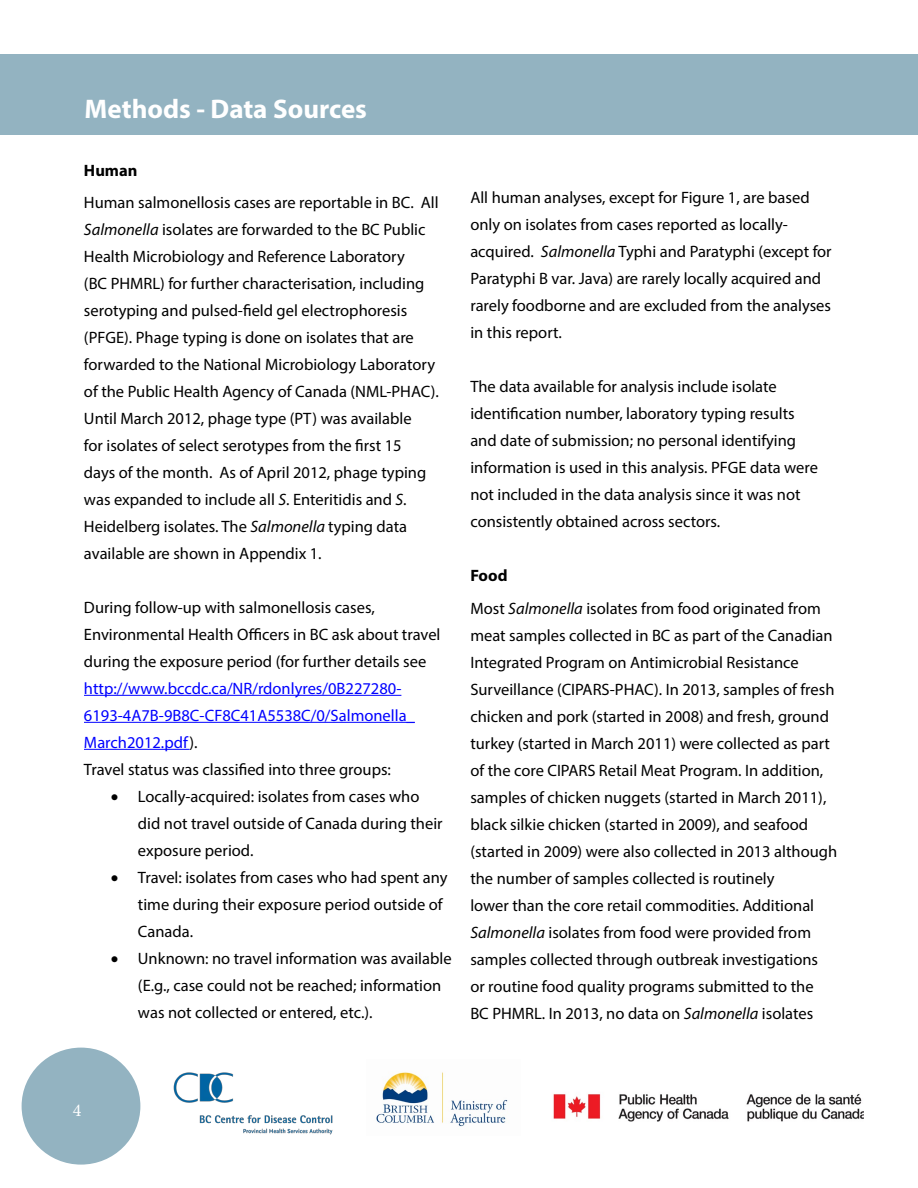
<style>
.page{position:relative;width:918px;height:1188px;background:#fff}
.page>*{position:absolute;margin:0;border:0;box-sizing:border-box;transform-origin:0 0}
.t1{font:700 27px "Myriad Pro";color:#fff}
.t2{font:18px "Minion Pro";color:#fff}
.t3{font:16.5px/27px "Myriad Pro";color:#000}
.t4{font:16.5px/27px "Myriad Pro";color:#00f}
.t5{font:700 16.5px "Myriad Pro";color:#000}
.s1{font-style:italic}
.s2{color:#000}
.s3{font-weight:700}
</style>
<div class="page">
<div style="left:22px;top:1048px;width:118px;height:117px;background:#93b3c1;border-radius:50%"></div>
<div style="left:0;top:54px;width:918px;height:81px;background:#93b3c1"></div>
<img style="left:553px;top:1094px;width:311px;height:28px">
<img style="left:376px;top:1072px;width:132px;height:55px">
<img style="left:173px;top:1072px;width:160px;height:63px">
<hr style="left:84px;top:695px;width:317px;height:1px;background:#00f">
<hr style="left:84px;top:722px;width:331px;height:1px;background:#00f">
<hr style="left:84px;top:749px;width:106px;height:1px;background:#00f">
<h1 class="t1" style="left:85px;top:91px;width:284px">Methods - Data Sources</h1>
<p class="t5" style="left:84px;top:160px;width:55px">Human</p>
<p class="t3" style="left:84px;top:188px;width:356px">Human salmonellosis cases are reportable in BC. All <span class="s1">Salmonella</span> isolates are forwarded to the BC Public Health Microbiology and Reference Laboratory<br>(BC PHMRL) for further characterisation, including serotyping and pulsed-field gel electrophoresis (PFGE). Phage typing is done on isolates that are forwarded to the National Microbiology Laboratory of the Public Health Agency of Canada (NML-PHAC).<br>Until March 2012, phage type (PT) was available<br>for isolates of select serotypes from the first 15<br>days of the month. As of April 2012, phage typing was expanded to include all <span class="s1">S</span>. Enteritidis and <span class="s1">S</span>.<br>Heidelberg isolates. The <span class="s1">Salmonella</span> typing data available are shown in Appendix 1.</p>
<p class="t3" style="left:84px;top:593px;width:358px">During follow-up with salmonellosis cases,<br>Environmental Health Officers in BC ask about travel during the exposure period (for further details see</p>
<p class="t4" style="left:84px;top:674px;width:332px">http://www.bccdc.ca/NR/rdonlyres/0B227280- 6193-4A7B-9B8C-CF8C41A5538C/0/Salmonella_ March2012.pdf<span class="s2">).<br>Travel status was classified into three groups:</span></p>
<p class="t3" style="left:138px;top:782px;width:306px;text-indent:-27px">• Locally-acquired: isolates from cases who did not travel outside of Canada during their exposure period.</p>
<p class="t3" style="left:138px;top:863px;width:311px;text-indent:-27px">• Travel: isolates from cases who had spent any time during their exposure period outside of<br>Canada.</p>
<p class="t3" style="left:138px;top:944px;width:315px;text-indent:-27px">• Unknown: no travel information was available (E.g., case could not be reached; information was not collected or entered, etc.).</p>
<p class="t3" style="left:470px;top:184px;width:363px">All human analyses, except for Figure 1, are based only on isolates from cases reported as locally&shy;acquired. <span class="s1">Salmonella</span> Typhi and Paratyphi (except for Paratyphi B var. Java) are rarely locally acquired and rarely foodborne and are excluded from the analyses in this report.</p>
<p class="t3" style="left:470px;top:373px;width:349px">The data available for analysis include isolate identification number, laboratory typing results and date of submission; no personal identifying information is used in this analysis. PFGE data were not included in the data analysis since it was not consistently obtained across sectors.</p>
<p class="t3" style="left:470px;top:559px;width:352px;line-height:33px"><span class="s3">Food<br></span>Most <span class="s1">Salmonella</span> isolates from food originated from</p>
<p class="t3" style="left:470px;top:622px;width:368px">meat samples collected in BC as part of the Canadian Integrated Program on Antimicrobial Resistance Surveillance (CIPARS-PHAC). In 2013, samples of fresh chicken and pork (started in 2008) and fresh, ground turkey (started in March 2011) were collected as part of the core CIPARS Retail Meat Program. In addition, samples of chicken nuggets (started in March 2011), black silkie chicken (started in 2009), and seafood (started in 2009) were also collected in 2013 although the number of samples collected is routinely<br>lower than the core retail commodities. Additional <span class="s1">Salmonella</span> isolates from food were provided from samples collected through outbreak investigations<br>or routine food quality programs submitted to the<br>BC PHMRL. In 2013, no data on <span class="s1">Salmonella</span> isolates</p>
<p class="t2" style="left:73px;top:1098px;width:10px">4</p>
</div>
